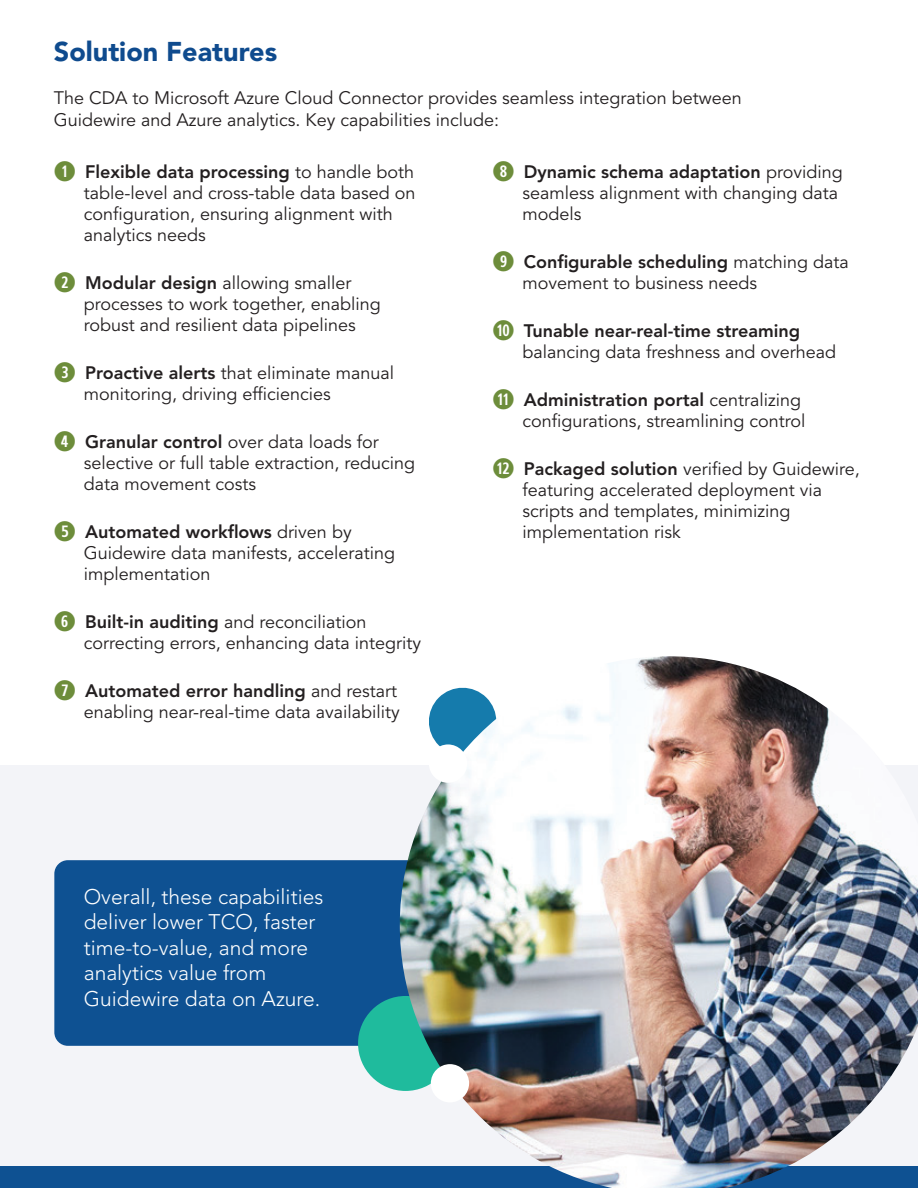
<style>
.page{position:relative;width:918px;height:1188px;background:#fff}
.page>*{position:absolute;margin:0;border:0;box-sizing:border-box;transform-origin:0 0}
.t1{font:900 27px "Avenir LT Std";color:#0f4b8e}
.t2{font:300 21px/25.5px "Avenir LT Std";color:#fff}
.t3{font:18px/21px "Avenir LT Std";color:#231f20}
.s1{font-family:"Combi Numerals Ltd";font-size:27px;color:#6d8d3b}
.s2{font-weight:800}
</style>
<div class="page">
<div style="left:0;top:765px;width:918px;height:421px;background:#f3f4f8"></div>
<div style="left:54px;top:860px;width:498px;height:186px;background:#0e5192;border-radius:14px"></div>
<div style="left:358px;top:996px;width:95px;height:95px;background:#1fbb9d;border-radius:50%"></div>
<div style="left:0;top:1166px;width:918px;height:22px;background:#0e5192"></div>
<img style="left:400px;top:656px;width:518px;height:532px">
<div style="left:429px;top:744px;width:38px;height:39px;background:#fff;border-radius:50%"></div>
<div style="left:431px;top:1064px;width:38px;height:38px;background:#fff;border-radius:50%"></div>
<h1 class="t1" style="left:54px;top:35px;width:225px">Solution Features</h1>
<p class="t3" style="left:54px;top:87px;width:690px;line-height:22.5px">The CDA to Microsoft Azure Cloud Connector provides seamless integration between<br>Guidewire and Azure analytics. Key capabilities include:</p>
<p class="t3" style="left:84px;top:162px;width:333px;text-indent:-30px"><span class="s1">➊</span> <span class="s2">Flexible data processing</span> to handle both table-level and cross-table data based on configuration, ensuring alignment with analytics needs</p>
<p class="t3" style="left:84px;top:273px;width:298px;text-indent:-30px"><span class="s1">➋</span> <span class="s2">Modular design</span> allowing smaller processes to work together, enabling robust and resilient data pipelines</p>
<p class="t3" style="left:84px;top:363px;width:312px;text-indent:-30px"><span class="s1">➌</span> <span class="s2">Proactive alerts</span> that eliminate manual monitoring, driving efficiencies</p>
<p class="t3" style="left:84px;top:432px;width:333px;text-indent:-30px"><span class="s1">➍</span> <span class="s2">Granular control</span> over data loads for selective or full table extraction, reducing data movement costs</p>
<p class="t3" style="left:84px;top:522px;width:313px;text-indent:-30px"><span class="s1">➎</span> <span class="s2">Automated workflows</span> driven by<br>Guidewire data manifests, accelerating implementation</p>
<p class="t3" style="left:84px;top:612px;width:339px;text-indent:-30px"><span class="s1">➏</span> <span class="s2">Built-in auditing</span> and reconciliation correcting errors, enhancing data integrity</p>
<p class="t3" style="left:54px;top:681px;width:347px;text-align:right"><span class="s1">➐</span> <span class="s2">Automated error handling</span> and restart enabling near-real-time data availability</p>
<p class="t3" style="left:523px;top:162px;width:322px;text-indent:-30px"><span class="s1">➑</span> <span class="s2">Dynamic schema adaptation</span> providing seamless alignment with changing data models</p>
<p class="t3" style="left:523px;top:252px;width:328px;text-indent:-30px"><span class="s1">➒</span> <span class="s2">Configurable scheduling</span> matching data movement to business needs</p>
<p class="t3" style="left:523px;top:321px;width:315px;text-indent:-30px"><span class="s1">➓</span> <span class="s2">Tunable near-real-time streaming </span>balancing data freshness and overhead</p>
<p class="t3" style="left:493px;top:390px;width:314px;text-align:right"><span class="s1">⓫</span> <span class="s2">Administration portal</span> centralizing configurations, streamlining control</p>
<p class="t3" style="left:523px;top:459px;width:339px;text-indent:-30px"><span class="s1">⓬</span> <span class="s2">Packaged solution</span> verified by Guidewire, featuring accelerated deployment via scripts and templates, minimizing implementation risk</p>
<p class="t2" style="left:84px;top:884px;width:241px">Overall, these capabilities deliver lower TCO, faster time-to-value, and more analytics value from<br>Guidewire data on Azure.</p>
</div>
